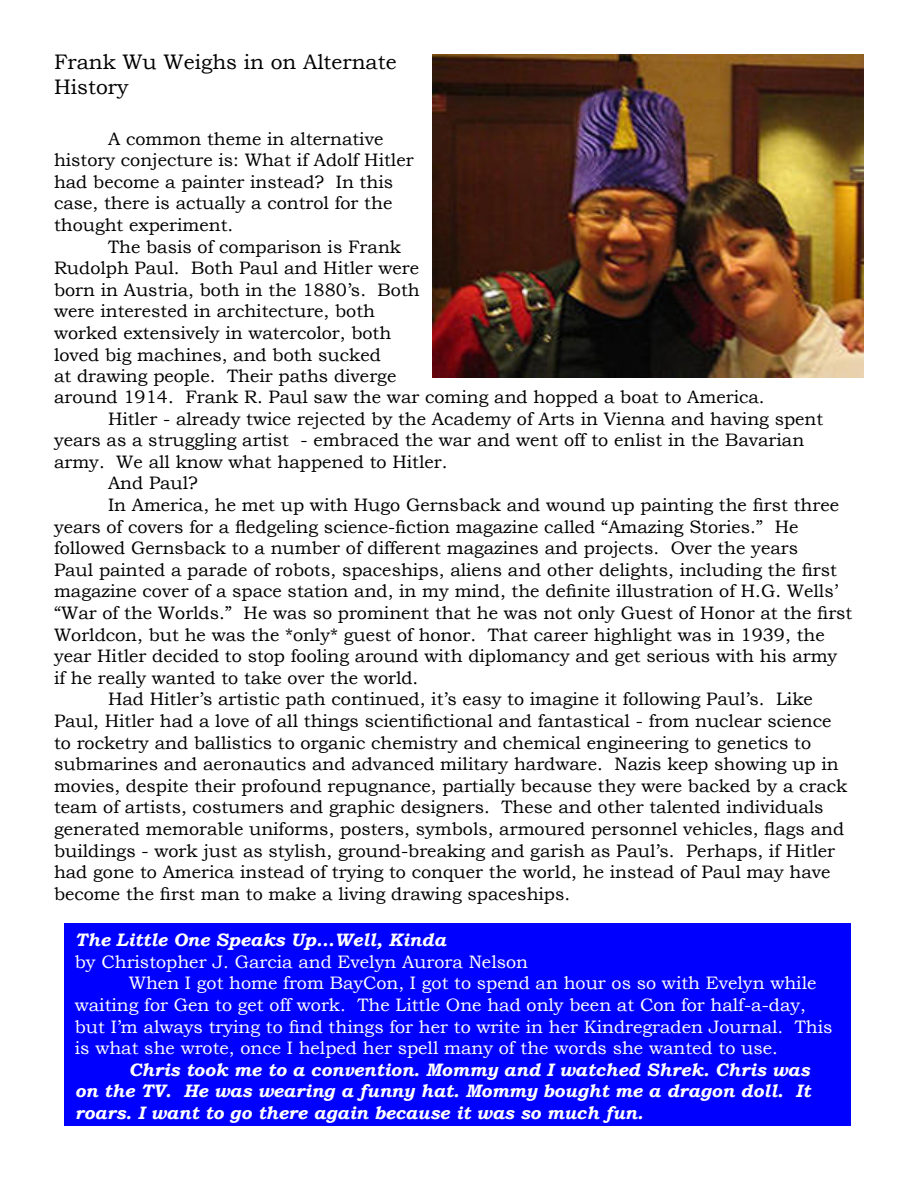
<style>
.page{position:relative;width:918px;height:1188px;background:#fff}
.page>*{position:absolute;margin:0;border:0;box-sizing:border-box;transform-origin:0 0}
.t1{font:21px/25.2px "Bookman Old Style";color:#000}
.t2{font:18px/21.6px "Bookman Old Style";color:#000}
.t3{font:18px/21.6px "Bookman Old Style";color:#fff}
.t4{font:italic 700 18px/21.6px "Bookman Old Style";color:#fff;text-align:justify}
</style>
<div class="page">
<img style="left:432px;top:54px;width:432px;height:324px">
<div style="left:64px;top:924px;width:786px;height:202px;background:#00f"></div>
<p class="t1" style="left:54px;top:49px;width:344px">Frank Wu Weighs in on Alternate<br>History</p>
<p class="t2" style="left:54px;top:128px;width:361px;text-indent:54px">A common theme in alternative history conjecture is: What if Adolf Hitler had become a painter instead? In this case, there is actually a control for the thought experiment.</p>
<p class="t2" style="left:54px;top:236px;width:712px;text-indent:54px">The basis of comparison is Frank<br>Rudolph Paul. Both Paul and Hitler were<br>born in Austria, both in the 1880’s. Both<br>were interested in architecture, both<br>worked extensively in watercolor, both<br>loved big machines, and both sucked<br>at drawing people. Their paths diverge<br>around 1914. Frank R. Paul saw the war coming and hopped a boat to America.</p>
<p class="t2" style="left:54px;top:408px;width:771px;text-indent:54px">Hitler - already twice rejected by the Academy of Arts in Vienna and having spent years as a struggling artist - embraced the war and went off to enlist in the Bavarian army. We all know what happened to Hitler.</p>
<p class="t2" style="left:108px;top:473px;width:92px">And Paul?</p>
<p class="t2" style="left:54px;top:494px;width:800px;text-indent:54px">In America, he met up with Hugo Gernsback and wound up painting the first three years of covers for a fledgeling science-fiction magazine called “Amazing Stories.” He followed Gernsback to a number of different magazines and projects. Over the years<br>Paul painted a parade of robots, spaceships, aliens and other delights, including the first magazine cover of a space station and, in my mind, the definite illustration of H.G. Wells’ “War of the Worlds.” He was so prominent that he was not only Guest of Honor at the first Worldcon, but he was the *only* guest of honor. That career highlight was in 1939, the year Hitler decided to stop fooling around with diplomancy and get serious with his army if he really wanted to take over the world.</p>
<p class="t2" style="left:54px;top:689px;width:795px;text-indent:54px">Had Hitler’s artistic path continued, it’s easy to imagine it following Paul’s. Like Paul, Hitler had a love of all things scientifictional and fantastical - from nuclear science to rocketry and ballistics to organic chemistry and chemical engineering to genetics to submarines and aeronautics and advanced military hardware. Nazis keep showing up in movies, despite their profound repugnance, partially because they were backed by a crack team of artists, costumers and graphic designers. These and other talented individuals generated memorable uniforms, posters, symbols, armoured personnel vehicles, flags and buildings - work just as stylish, ground-breaking and garish as Paul’s. Perhaps, if Hitler had gone to America instead of trying to conquer the world, he instead of Paul may have become the first man to make a living drawing spaceships.</p>
<p class="t4" style="left:75px;top:929px;width:373px">The Little One Speaks Up...Well, Kinda</p>
<p class="t3" style="left:75px;top:951px;width:455px">by Christopher J. Garcia and Evelyn Aurora Nelson</p>
<p class="t3" style="left:75px;top:973px;width:759px;text-indent:54px">When I got home from BayCon, I got to spend an hour os so with Evelyn while waiting for Gen to get off work. The Little One had only been at Con for half-a-day, but I’m always trying to find things for her to write in her Kindregraden Journal. This is what she wrote, once I helped her spell many of the words she wanted to use.</p>
<p class="t4" style="left:75px;top:1059px;width:737px;text-indent:54px">Chris took me to a convention. Mommy and I watched Shrek. Chris was on the TV. He was wearing a funny hat. Mommy bought me a dragon doll. It roars. I want to go there again because it was so much fun.</p>
</div>
